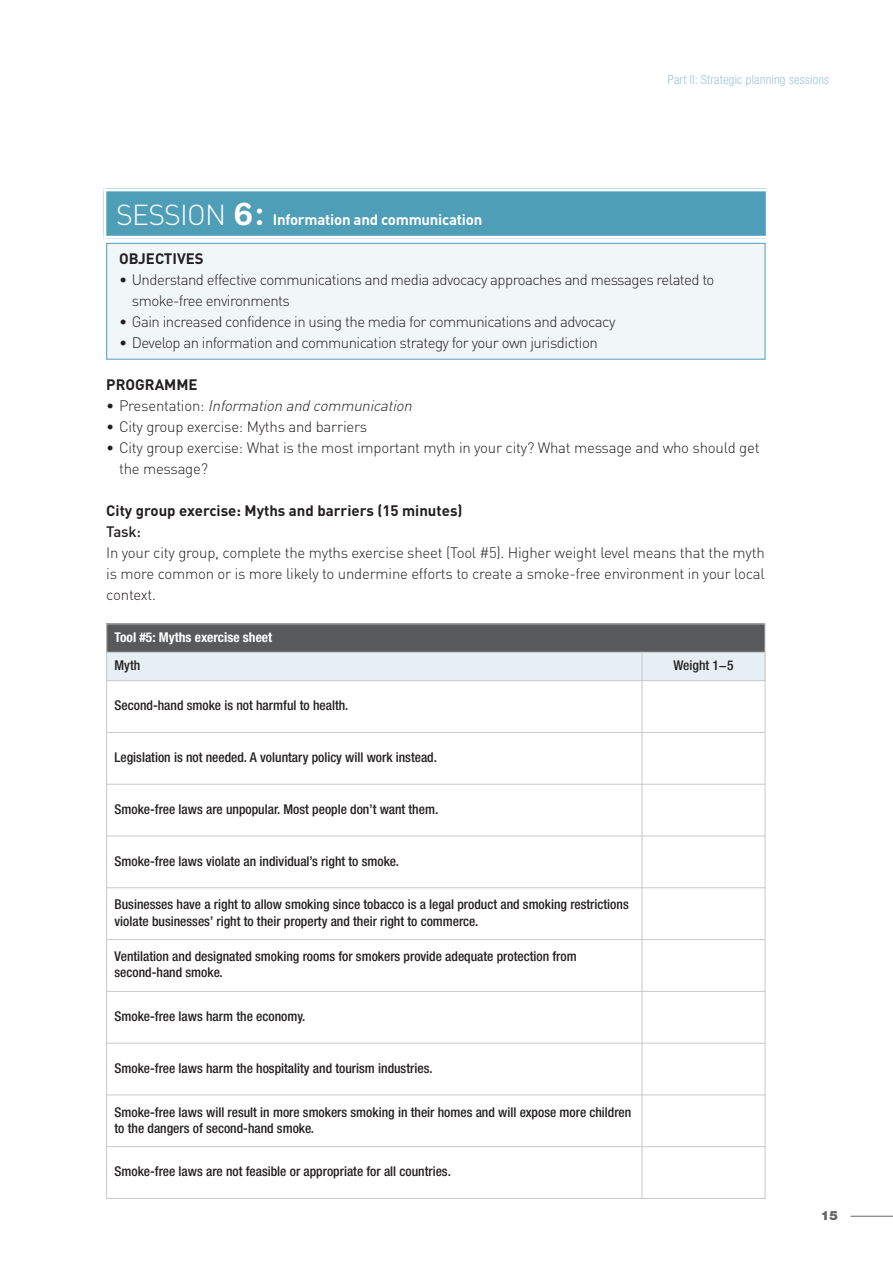
<style>
.page{position:relative;width:893px;height:1263px;background:#fff}
.page>*{position:absolute;margin:0;border:0;box-sizing:border-box;transform-origin:0 0}
.t1{font:300 15px/21px "DIN";letter-spacing:-.035em;color:#231f20}
.t2{font:300 15px/21px "DIN";letter-spacing:-.015em;color:#231f20}
.t3{font:700 15px "DIN";color:#231f20}
.t4{font:italic 300 15px "DIN";color:#231f20}
.t5{font:700 15px "DIN";letter-spacing:-.015em;color:#fff}
.t6{font:500 15px "DIN";color:#231f20}
.t7{font:500 condensed 13.5px/16.2px "Helvetica Neue";color:#231f20}
.t8{font:700 condensed 13.5px "Helvetica Neue";color:#fff}
.t9{font:300 condensed 12.75px "Helvetica Neue";letter-spacing:.015em;color:#a1c6d6}
.t10{font:900 12.75px "Helvetica Neue";color:#636466}
.s1{font-weight:300;font-size:28.5px}
.s2{font-family:"Helvetica Rounded";font-size:31.5px}
.s3{font-style:normal}
</style>
<div class="page">
<hr style="left:850px;top:1216px;width:43px;height:1px;background:#636466">
<div style="left:107px;top:244px;width:658px;height:115px;background:#f1f6f9"></div>
<div style="left:106px;top:243px;width:659px;height:117px;border:1px solid #4e9eb8"></div>
<div style="left:103px;top:188px;width:664px;height:51px;background:#4e9eb8"></div>
<hr style="left:103px;top:188px;width:3px;height:51px;background:#fff">
<hr style="left:766px;top:188px;width:3px;height:51px;background:#fff">
<hr style="left:103px;top:188px;width:666px;height:3px;background:#fff">
<hr style="left:103px;top:236px;width:666px;height:3px;background:#fff">
<div style="left:106px;top:623px;width:659px;height:29px;background:#58595b"></div>
<div style="left:106px;top:652px;width:536px;height:29px;background:#e6eff3"></div>
<div style="left:642px;top:652px;width:123px;height:29px;background:#e6eff3"></div>
<hr style="left:106px;top:623px;width:1px;height:576px;background:#c7c9cb">
<hr style="left:642px;top:652px;width:1px;height:547px;background:#c7c9cb">
<hr style="left:765px;top:623px;width:1px;height:576px;background:#c7c9cb">
<hr style="left:106px;top:623px;width:659px;height:1px;background:#c7c9cb">
<hr style="left:106px;top:652px;width:659px;height:1px;background:#c7c9cb">
<hr style="left:106px;top:680px;width:659px;height:1px;background:#c7c9cb">
<hr style="left:106px;top:732px;width:659px;height:1px;background:#c7c9cb">
<hr style="left:106px;top:784px;width:659px;height:1px;background:#c7c9cb">
<hr style="left:106px;top:836px;width:659px;height:1px;background:#c7c9cb">
<hr style="left:106px;top:887px;width:659px;height:1px;background:#c7c9cb">
<hr style="left:106px;top:939px;width:659px;height:1px;background:#c7c9cb">
<hr style="left:106px;top:991px;width:659px;height:1px;background:#c7c9cb">
<hr style="left:106px;top:1043px;width:659px;height:1px;background:#c7c9cb">
<hr style="left:106px;top:1094px;width:659px;height:1px;background:#c7c9cb">
<hr style="left:106px;top:1146px;width:659px;height:1px;background:#c7c9cb">
<hr style="left:106px;top:1198px;width:659px;height:1px;background:#c7c9cb">
<p class="t5" style="left:116px;top:215px;width:368px"><span class="s1">SESSION</span> <span class="s2">6:</span> Information and communication</p>
<p class="t9" style="left:668px;top:75px;width:163px">Part II: Strategic planning sessions</p>
<p class="t3" style="left:119px;top:253px;width:86px">OBJECTIVES</p>
<p class="t1" style="left:132px;top:271px;width:584px;text-indent:-13px">• Understand effective communications and media advocacy approaches and messages related to smoke-free environments</p>
<p class="t1" style="left:119px;top:313px;width:498px">• Gain increased confidence in using the media for communications and advocacy</p>
<p class="t1" style="left:119px;top:334px;width:480px">• Develop an information and communication strategy for your own jurisdiction</p>
<p class="t3" style="left:106px;top:379px;width:93px">PROGRAMME</p>
<p class="t4" style="left:106px;top:400px;width:310px"><span class="s3">• P re s e n t a t i o n :</span> Information and communication</p>
<p class="t2" style="left:106px;top:418px;width:262px">• City group exercise: Myths and barriers</p>
<p class="t2" style="left:119px;top:439px;width:642px;text-indent:-13px">• City group exercise: What is the most important myth in your city? What message and who should get the message?</p>
<p class="t3" style="left:106px;top:505px;width:358px">City group exercise: Myths and barriers (15 minutes)</p>
<p class="t6" style="left:106px;top:526px;width:36px">Task:</p>
<p class="t1" style="left:106px;top:544px;width:660px;text-align:justify">In your city group, complete the myths exercise sheet (Tool #5). Higher weight level means that the myth is more common or is more likely to undermine efforts to create a smoke-free environment in your local context.</p>
<p class="t8" style="left:115px;top:632px;width:159px">Tool #5: Myths exercise sheet</p>
<p class="t7" style="left:115px;top:658px;width:27px">Myth</p>
<p class="t7" style="left:673px;top:658px;width:62px">Weight 1−5</p>
<p class="t7" style="left:115px;top:699px;width:235px">Second-hand smoke is not harmful to health.</p>
<p class="t7" style="left:115px;top:750px;width:324px">Legislation is not needed. A voluntary policy will work instead.</p>
<p class="t7" style="left:115px;top:802px;width:325px">Smoke-free laws are unpopular. Most people don’t want them.</p>
<p class="t7" style="left:115px;top:854px;width:286px">Smoke-free laws violate an individual’s right to smoke.</p>
<p class="t7" style="left:115px;top:898px;width:516px">Businesses have a right to allow smoking since tobacco is a legal product and smoking restrictions violate businesses’ right to their property and their right to commerce.</p>
<p class="t7" style="left:115px;top:949px;width:464px">Ventilation and designated smoking rooms for smokers provide adequate protection from second-hand smoke.</p>
<p class="t7" style="left:115px;top:1009px;width:192px">Smoke-free laws harm the economy.</p>
<p class="t7" style="left:115px;top:1061px;width:320px">Smoke-free laws harm the hospitality and tourism industries.</p>
<p class="t7" style="left:115px;top:1105px;width:518px">Smoke-free laws will result in more smokers smoking in their homes and will expose more children to the dangers of second-hand smoke.</p>
<p class="t7" style="left:115px;top:1165px;width:338px">Smoke-free laws are not feasible or appropriate for all countries.</p>
<p class="t10" style="left:821px;top:1210px;width:19px">15</p>
</div>
